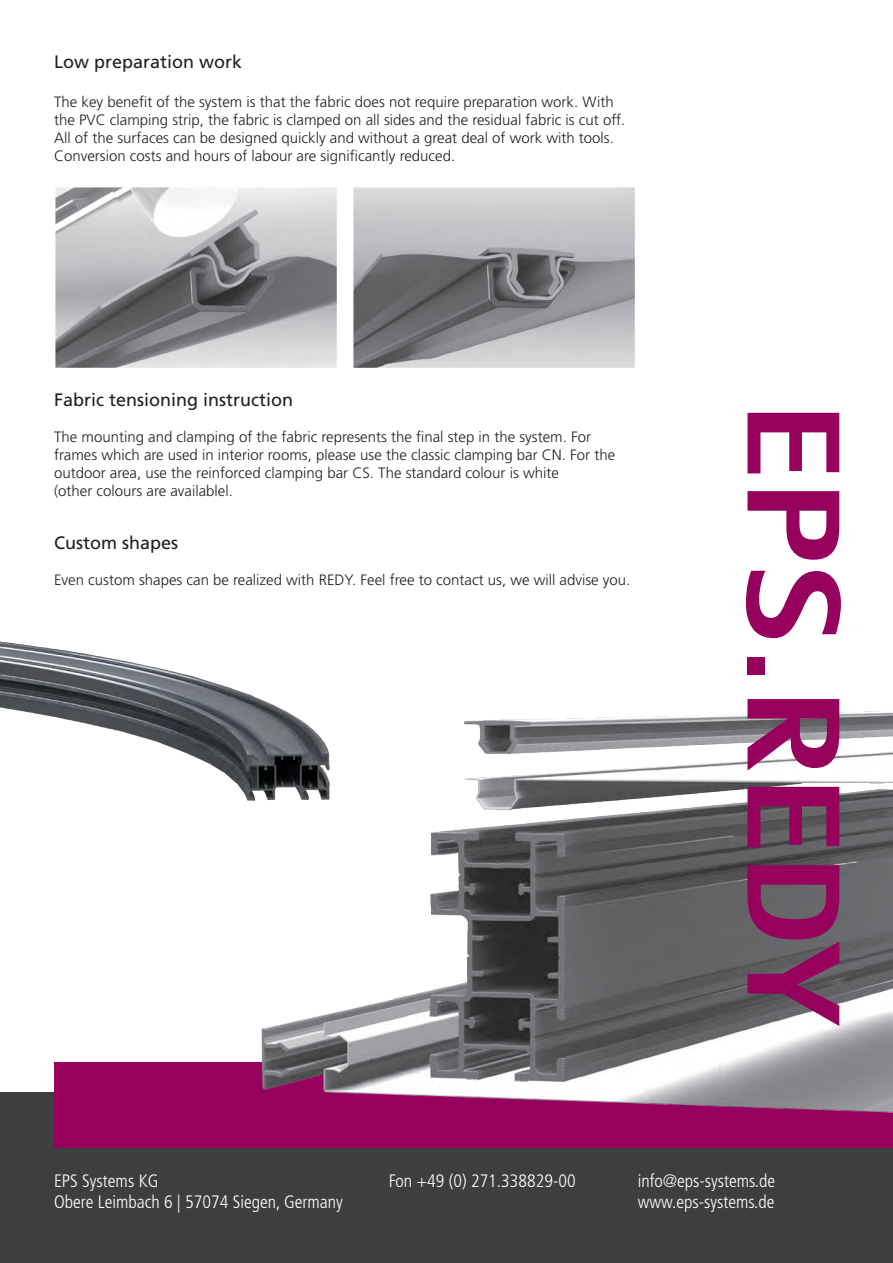
<style>
.page{position:relative;width:893px;height:1263px;background:#fff}
.page>*{position:absolute;margin:0;border:0;box-sizing:border-box;transform-origin:0 0}
.t1{font:700 135px "Aeonis LT Pro";color:#97015e}
.t2{font:300 condensed 18px/21.6px "Frutiger";color:#fff}
.t3{font:18px "Frutiger";color:#231f20}
.t4{font:300 15px/18px "Frutiger";color:#231f20}
</style>
<div class="page">
<div style="left:0;top:1093px;width:893px;height:170px;background:#3e3e3f"></div>
<div style="left:54px;top:1062px;width:839px;height:85px;background:#97015e"></div>
<img style="left:56px;top:188px;width:280px;height:179px">
<div style="left:54px;top:186px;width:284px;height:183px;border:1px solid #fff"></div>
<img style="left:354px;top:188px;width:280px;height:179px">
<div style="left:352px;top:186px;width:284px;height:183px;border:1px solid #fff"></div>
<img style="left:0;top:641px;width:232px;height:139px">
<img style="left:232px;top:688px;width:661px;height:425px">
<p class="t3" style="left:54px;top:51px;width:190px">Low preparation work</p>
<p class="t4" style="left:54px;top:93px;width:573px">The key benefit of the system is that the fabric does not require preparation work. With the PVC clamping strip, the fabric is clamped on all sides and the residual fabric is cut off.<br>All of the surfaces can be designed quickly and without a great deal of work with tools.<br>Conversion costs and hours of labour are significantly reduced.</p>
<p class="t3" style="left:54px;top:389px;width:241px">Fabric tensioning instruction</p>
<p class="t4" style="left:54px;top:428px;width:563px">The mounting and clamping of the fabric represents the final step in the system. For frames which are used in interior rooms, please use the classic clamping bar CN. For the outdoor area, use the reinforced clamping bar CS. The standard colour is white<br>(other colours are availablel.</p>
<p class="t3" style="left:54px;top:532px;width:126px">Custom shapes</p>
<p class="t4" style="left:54px;top:571px;width:578px">Even custom shapes can be realized with REDY. Feel free to contact us, we will advise you.</p>
<h1 class="t1" style="left:867px;top:402px;width:626px;rotate:90deg">EPS.REDY</h1>
<p class="t2" style="left:54px;top:1170px;width:290px">EPS Systems KG<br>Obere Leimbach 6 | 57074 Siegen, Germany</p>
<p class="t2" style="left:389px;top:1170px;width:189px">Fon +49 (0) 271.338829-00</p>
<p class="t2" style="left:638px;top:1170px;width:139px">info@eps-systems.de www.eps-systems.de</p>
</div>
